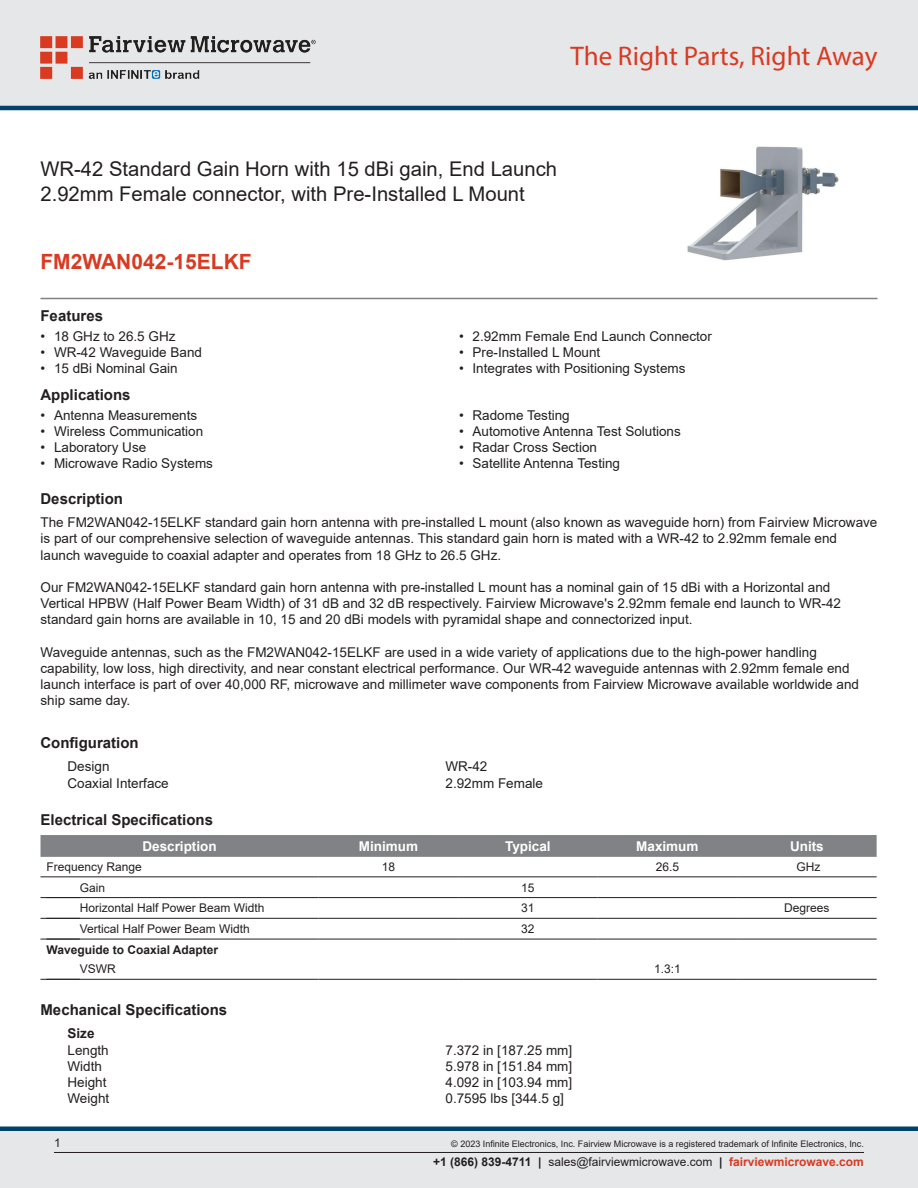
<style>
.page{position:relative;width:918px;height:1188px;background:#fff}
.page>*{position:absolute;margin:0;border:0;box-sizing:border-box;transform-origin:0 0}
.t1{font:27px "Myriad Pro";color:#d83a22}
.Branded_Part_No{font:700 21px "Arial";color:#d83a22}
.Web_Description_Para{font:20.25px/24.3px "Arial";color:#231f20}
.Head1{font:700 15px "Arial";color:#231f20}
.MarketingDescription{font:13.5px/16.2px "Arial";color:#231f20}
.Specs_Para{font:13.5px "Arial";color:#231f20}
.Table_Header{font:700 13.5px "Arial";color:#fff}
.Head2_after_Head1{font:700 13.5px "Arial";color:#231f20}
.Table_Body_Left{font:12px "Arial";color:#231f20}
.Table_Body{font:12px "Arial";color:#231f20}
.Table_Body_Left-2{font:700 12px "Arial";color:#231f20}
.Copyright_disclaimer{font:9px "Arial";color:#231f20}
.s1{font-weight:700}
.s2{font-weight:700;color:#d83a22}
</style>
<div class="page">
<div style="left:0;top:1131px;width:918px;height:57px;background:#e6e7e9"></div>
<div style="left:0;top:1126px;width:918px;height:5px;background:#004268"></div>
<div style="left:0;top:0;width:918px;height:108px;background:#e6e7e9"></div>
<hr style="left:0;top:106px;width:918px;height:4px;background:#004268">
<img style="left:40px;top:36px;width:276px;height:42px">
<hr style="left:54px;top:1152px;width:810px;height:1px;background:#231f20">
<hr style="left:40px;top:298px;width:838px;height:1px;background:#808285">
<img style="left:687px;top:146px;width:152px;height:115px">
<div style="left:40px;top:835px;width:837px;height:22px;background:#808285"></div>
<hr style="left:40px;top:877px;width:279px;height:1px;background:#231f20">
<hr style="left:319px;top:877px;width:139px;height:1px;background:#231f20">
<hr style="left:458px;top:877px;width:140px;height:1px;background:#231f20">
<hr style="left:598px;top:877px;width:139px;height:1px;background:#231f20">
<hr style="left:737px;top:877px;width:140px;height:1px;background:#231f20">
<hr style="left:40px;top:897px;width:279px;height:1px;background:#231f20">
<hr style="left:319px;top:897px;width:139px;height:1px;background:#231f20">
<hr style="left:458px;top:897px;width:140px;height:1px;background:#231f20">
<hr style="left:598px;top:897px;width:139px;height:1px;background:#231f20">
<hr style="left:737px;top:897px;width:140px;height:1px;background:#231f20">
<hr style="left:40px;top:918px;width:279px;height:1px;background:#231f20">
<hr style="left:319px;top:918px;width:139px;height:1px;background:#231f20">
<hr style="left:458px;top:918px;width:140px;height:1px;background:#231f20">
<hr style="left:598px;top:918px;width:139px;height:1px;background:#231f20">
<hr style="left:737px;top:918px;width:140px;height:1px;background:#231f20">
<hr style="left:40px;top:939px;width:279px;height:1px;background:#231f20">
<hr style="left:319px;top:939px;width:139px;height:1px;background:#231f20">
<hr style="left:458px;top:939px;width:140px;height:1px;background:#231f20">
<hr style="left:598px;top:939px;width:139px;height:1px;background:#231f20">
<hr style="left:737px;top:939px;width:140px;height:1px;background:#231f20">
<hr style="left:40px;top:979px;width:279px;height:1px;background:#231f20">
<hr style="left:319px;top:979px;width:139px;height:1px;background:#231f20">
<hr style="left:458px;top:979px;width:140px;height:1px;background:#231f20">
<hr style="left:598px;top:979px;width:139px;height:1px;background:#231f20">
<hr style="left:737px;top:979px;width:140px;height:1px;background:#231f20">
<h1 class="t1" style="left:571px;top:39px;width:308px">The Right Parts, Right Away</h1>
<h1 class="Web_Description_Para" style="left:40px;top:157px;width:518px">WR-42 Standard Gain Horn with 15 dBi gain, End Launch<br>2.92mm Female connector, with Pre-Installed L Mount</h1>
<p class="Branded_Part_No" style="left:40px;top:247px;width:213px">FM2WAN042-15ELKF</p>
<p class="Head1" style="left:40px;top:306px;width:64px">Features</p>
<p class="MarketingDescription" style="left:40px;top:328px;width:137px">• 18 GHz to 26.5 GHz</p>
<p class="MarketingDescription" style="left:40px;top:344px;width:163px">• WR-42 Waveguide Band</p>
<p class="MarketingDescription" style="left:40px;top:360px;width:139px">• 15 dBi Nominal Gain</p>
<p class="Head1" style="left:40px;top:384px;width:92px">Applications</p>
<p class="MarketingDescription" style="left:40px;top:407px;width:158px">• Antenna Measurements</p>
<p class="MarketingDescription" style="left:40px;top:423px;width:164px">• Wireless Communication</p>
<p class="MarketingDescription" style="left:40px;top:439px;width:107px">• Laboratory Use</p>
<p class="MarketingDescription" style="left:40px;top:455px;width:174px">• Microwave Radio Systems</p>
<p class="MarketingDescription" style="left:459px;top:328px;width:254px">• 2.92mm Female End Launch Connector</p>
<p class="MarketingDescription" style="left:459px;top:344px;width:143px">• Pre-Installed L Mount</p>
<p class="MarketingDescription" style="left:459px;top:360px;width:228px">• Integrates with Positioning Systems</p>
<p class="MarketingDescription" style="left:459px;top:407px;width:112px">• Radome Testing</p>
<p class="MarketingDescription" style="left:459px;top:423px;width:223px">• Automotive Antenna Test Solutions</p>
<p class="MarketingDescription" style="left:459px;top:439px;width:140px">• Radar Cross Section</p>
<p class="MarketingDescription" style="left:459px;top:455px;width:163px">• Satellite Antenna Testing</p>
<p class="Head1" style="left:40px;top:488px;width:84px">Description</p>
<p class="MarketingDescription" style="left:40px;top:514px;width:838px">The FM2WAN042-15ELKF standard gain horn antenna with pre-installed L mount (also known as waveguide horn) from Fairview Microwave is part of our comprehensive selection of waveguide antennas. This standard gain horn is mated with a WR-42 to 2.92mm female end launch waveguide to coaxial adapter and operates from 18 GHz to 26.5 GHz.</p>
<p class="MarketingDescription" style="left:40px;top:579px;width:802px">Our FM2WAN042-15ELKF standard gain horn antenna with pre-installed L mount has a nominal gain of 15 dBi with a Horizontal and<br>Vertical HPBW (Half Power Beam Width) of 31 dB and 32 dB respectively. Fairview Microwave's 2.92mm female end launch to WR-42 standard gain horns are available in 10, 15 and 20 dBi models with pyramidal shape and connectorized input.</p>
<p class="MarketingDescription" style="left:40px;top:644px;width:820px">Waveguide antennas, such as the FM2WAN042-15ELKF are used in a wide variety of applications due to the high-power handling capability, low loss, high directivity, and near constant electrical performance. Our WR-42 waveguide antennas with 2.92mm female end launch interface is part of over 40,000 RF, microwave and millimeter wave components from Fairview Microwave available worldwide and ship same day.</p>
<p class="Head1" style="left:40px;top:732px;width:100px">Configuration</p>
<p class="Specs_Para" style="left:68px;top:757px;width:44px">Design</p>
<p class="Specs_Para" style="left:446px;top:757px;width:43px">WR-42</p>
<p class="Specs_Para" style="left:68px;top:774px;width:103px">Coaxial Interface</p>
<p class="Specs_Para" style="left:446px;top:774px;width:99px">2.92mm Female</p>
<p class="Head1" style="left:40px;top:809px;width:174px">Electrical Specifications</p>
<p class="Table_Header" style="left:142px;top:837px;width:76px">Description</p>
<p class="Table_Header" style="left:359px;top:837px;width:61px">Minimum</p>
<p class="Table_Header" style="left:505px;top:837px;width:47px">Typical</p>
<p class="Table_Header" style="left:636px;top:837px;width:64px">Maximum</p>
<p class="Table_Header" style="left:790px;top:837px;width:35px">Units</p>
<p class="Table_Body_Left" style="left:46px;top:858px;width:97px">Frequency Range</p>
<p class="Table_Body" style="left:382px;top:858px;width:15px">18</p>
<p class="Table_Body" style="left:656px;top:858px;width:25px">26.5</p>
<p class="Table_Body" style="left:797px;top:858px;width:25px">GHz</p>
<p class="Table_Body_Left" style="left:80px;top:879px;width:27px">Gain</p>
<p class="Table_Body" style="left:521px;top:879px;width:15px">15</p>
<p class="Table_Body_Left" style="left:80px;top:900px;width:186px">Horizontal Half Power Beam Width</p>
<p class="Table_Body" style="left:521px;top:900px;width:15px">31</p>
<p class="Table_Body" style="left:784px;top:900px;width:47px">Degrees</p>
<p class="Table_Body_Left" style="left:80px;top:921px;width:172px">Vertical Half Power Beam Width</p>
<p class="Table_Body" style="left:521px;top:921px;width:15px">32</p>
<p class="Table_Body_Left-2" style="left:46px;top:941px;width:173px">Waveguide to Coaxial Adapter</p>
<p class="Table_Body_Left" style="left:80px;top:961px;width:37px">VSWR</p>
<p class="Table_Body" style="left:654px;top:961px;width:28px">1.3:1</p>
<p class="Head1" style="left:40px;top:1000px;width:188px">Mechanical Specifications</p>
<p class="Head2_after_Head1" style="left:68px;top:1024px;width:29px">Size</p>
<p class="Specs_Para" style="left:68px;top:1040px;width:43px">Length</p>
<p class="Specs_Para" style="left:446px;top:1040px;width:128px">7.372 in [187.25 mm]</p>
<p class="Specs_Para" style="left:68px;top:1057px;width:36px">Width</p>
<p class="Specs_Para" style="left:446px;top:1057px;width:128px">5.978 in [151.84 mm]</p>
<p class="Specs_Para" style="left:68px;top:1073px;width:41px">Height</p>
<p class="Specs_Para" style="left:446px;top:1073px;width:128px">4.092 in [103.94 mm]</p>
<p class="Specs_Para" style="left:68px;top:1089px;width:43px">Weight</p>
<p class="Specs_Para" style="left:446px;top:1089px;width:120px">0.7595 lbs [344.5 g]</p>
<p class="Table_Body_Left" style="left:54px;top:1135px;width:8px">1</p>
<p class="Copyright_disclaimer" style="left:451px;top:1138px;width:414px">© 2023 Infinite Electronics, Inc. Fairview Microwave is a registered trademark of Infinite Electronics, Inc.</p>
<p class="Table_Body_Left" style="left:433px;top:1153px;width:432px"><span class="s1">+1 (866) 839-4711 |</span> sales@fairviewmicrowave.com <span class="s1">|</span> <span class="s2">fairviewmicrowave.com</span></p>
</div>
